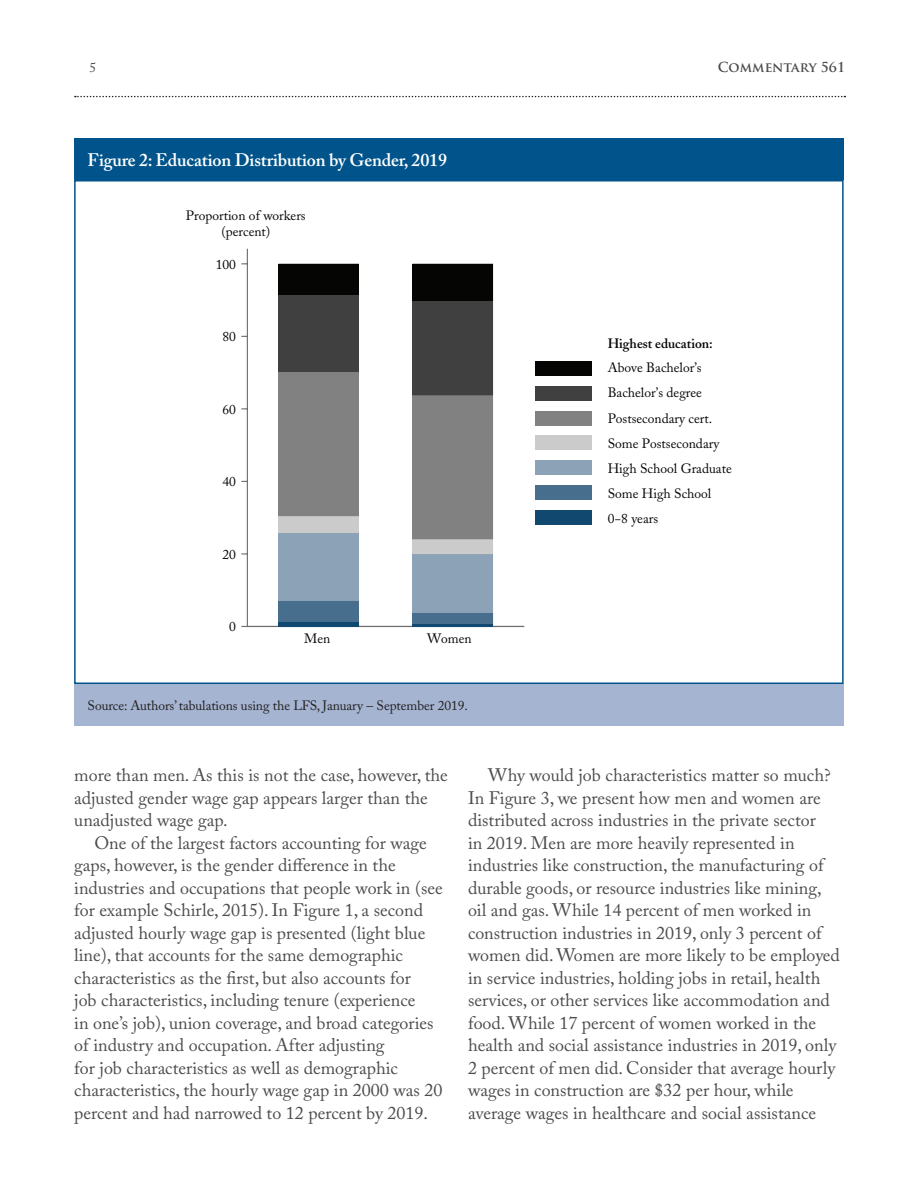
<style>
.page{position:relative;width:918px;height:1188px;background:#fff}
.page>*{position:absolute;margin:0;border:0;box-sizing:border-box;transform-origin:0 0}
.Body_Copy{font:18px/22.5px "Adobe Caslon Pro";color:#4b4c4d}
.Table_Header{font:600 18px "Adobe Caslon Pro";letter-spacing:-.01em;color:#fff}
.t1{font:13.5px/25px "Adobe Caslon";color:#050504;text-align:center}
.table_foot_note{font:13.5px "Adobe Caslon Pro";letter-spacing:-.005em;color:#231f20}
.t2{font:700 13.5px "Trajan Pro";color:#4b4c4d}
.t3{font:13.5px "Adobe Caslon Pro";color:#4b4c4d}
.s1{font-weight:600}
</style>
<div class="page">
<svg style="left:75px;top:96px;width:770px;height:1px"></svg>
<div style="left:74px;top:180px;width:770px;height:504px;background:#fff;border:2px solid #01548b"></div>
<hr style="left:247px;top:249px;width:1px;height:377px;background:#6c6d70">
<svg style="left:241px;top:553px;width:6px;height:2px"></svg>
<hr style="left:247px;top:626px;width:277px;height:1px;background:#6c6d70">
<div style="left:279px;top:622px;width:80px;height:4px;border:1px solid #11486f"></div>
<div style="left:279px;top:601px;width:80px;height:21px;background:#476e8d"></div>
<div style="left:279px;top:532px;width:80px;height:69px;background:#8ca2b6"></div>
<div style="left:279px;top:532px;width:80px;height:69px;border:1px solid #8ca2b6"></div>
<div style="left:279px;top:516px;width:80px;height:16px;background:#cbcbcb"></div>
<div style="left:279px;top:516px;width:80px;height:16px;border:1px solid #cbcbcb"></div>
<div style="left:279px;top:372px;width:80px;height:144px;background:#808180"></div>
<div style="left:279px;top:295px;width:80px;height:77px;background:#414040"></div>
<div style="left:279px;top:264px;width:80px;height:31px;background:#050504"></div>
<div style="left:413px;top:623px;width:80px;height:3px;border:1px solid #11486f"></div>
<div style="left:413px;top:612px;width:80px;height:11px;background:#476e8d"></div>
<div style="left:413px;top:612px;width:80px;height:11px;border:1px solid #476e8d"></div>
<div style="left:413px;top:554px;width:80px;height:58px;background:#8ca2b6"></div>
<div style="left:413px;top:539px;width:80px;height:15px;background:#cbcbcb"></div>
<div style="left:413px;top:539px;width:80px;height:15px;border:1px solid #cbcbcb"></div>
<div style="left:413px;top:395px;width:80px;height:144px;background:#808180"></div>
<div style="left:413px;top:301px;width:80px;height:94px;background:#414040"></div>
<div style="left:413px;top:264px;width:80px;height:37px;background:#050504"></div>
<div style="left:536px;top:361px;width:56px;height:15px;background:#050504"></div>
<div style="left:536px;top:386px;width:56px;height:15px;background:#414040"></div>
<div style="left:536px;top:411px;width:56px;height:15px;background:#808180"></div>
<div style="left:536px;top:435px;width:56px;height:15px;background:#cbcbcb"></div>
<div style="left:536px;top:460px;width:56px;height:15px;background:#8ca2b6"></div>
<div style="left:536px;top:485px;width:56px;height:15px;background:#476e8d"></div>
<div style="left:536px;top:510px;width:56px;height:15px;background:#11486f"></div>
<div style="left:74px;top:684px;width:770px;height:42px;background:#a4b4d1"></div>
<div style="left:74px;top:138px;width:770px;height:42px;background:#01548b"></div>
<p class="t3" style="left:90px;top:59px;width:8px">5</p>
<p class="t2" style="left:718px;top:59px;width:129px">COMMENTARY 561</p>
<p class="Table_Header" style="left:88px;top:149px;width:361px">Figure 2: Education Distribution by Gender, 2019</p>
<p class="t1" style="left:186px;top:208px;width:121px;line-height:16.2px">Proportion of workers (percent)</p>
<p class="t1" style="left:216px;top:252px;width:22px">100</p>
<p class="t1" style="left:223px;top:324px;width:15px">80</p>
<p class="t1" style="left:223px;top:397px;width:15px">60</p>
<p class="t1" style="left:223px;top:469px;width:15px">40</p>
<p class="t1" style="left:223px;top:542px;width:15px">20</p>
<p class="t1" style="left:229px;top:614px;width:8px">0</p>
<p class="t1" style="left:304px;top:626px;width:28px">Men</p>
<p class="t1" style="left:427px;top:626px;width:46px">Women</p>
<p class="table_foot_note" style="left:88px;top:697px;width:382px">Source: Authors’ tabulations using the LFS, January – September 2019.</p>
<p class="t1" style="left:608px;top:331px;width:126px;text-align:left"><span class="s1">Highest education:<br></span>Above Bachelor’s<br>Bachelor’s degree<br>Postsecondary cert.<br>Some Postsecondary<br>High School Graduate<br>Some High School<br>0−8 years</p>
<p class="Body_Copy" style="left:74px;top:764px;width:375px">more than men. As this is not the case, however, the adjusted gender wage gap appears larger than the unadjusted wage gap.</p>
<p class="Body_Copy" style="left:74px;top:831px;width:370px;text-indent:20px">One of the largest factors accounting for wage gaps, however, is the gender difference in the industries and occupations that people work in (see for example Schirle, 2015). In Figure 1, a second adjusted hourly wage gap is presented (light blue line), that accounts for the same demographic characteristics as the first, but also accounts for<br>job characteristics, including tenure (experience<br>in one’s job), union coverage, and broad categories of industry and occupation. After adjusting<br>for job characteristics as well as demographic characteristics, the hourly wage gap in 2000 was 20 percent and had narrowed to 12 percent by 2019.</p>
<p class="Body_Copy" style="left:468px;top:764px;width:374px;text-indent:20px">Why would job characteristics matter so much?<br>In Figure 3, we present how men and women are distributed across industries in the private sector<br>in 2019. Men are more heavily represented in industries like construction, the manufacturing of durable goods, or resource industries like mining, oil and gas. While 14 percent of men worked in construction industries in 2019, only 3 percent of women did. Women are more likely to be employed in service industries, holding jobs in retail, health services, or other services like accommodation and food. While 17 percent of women worked in the health and social assistance industries in 2019, only 2 percent of men did. Consider that average hourly wages in construction are $32 per hour, while average wages in healthcare and social assistance</p>
</div>
